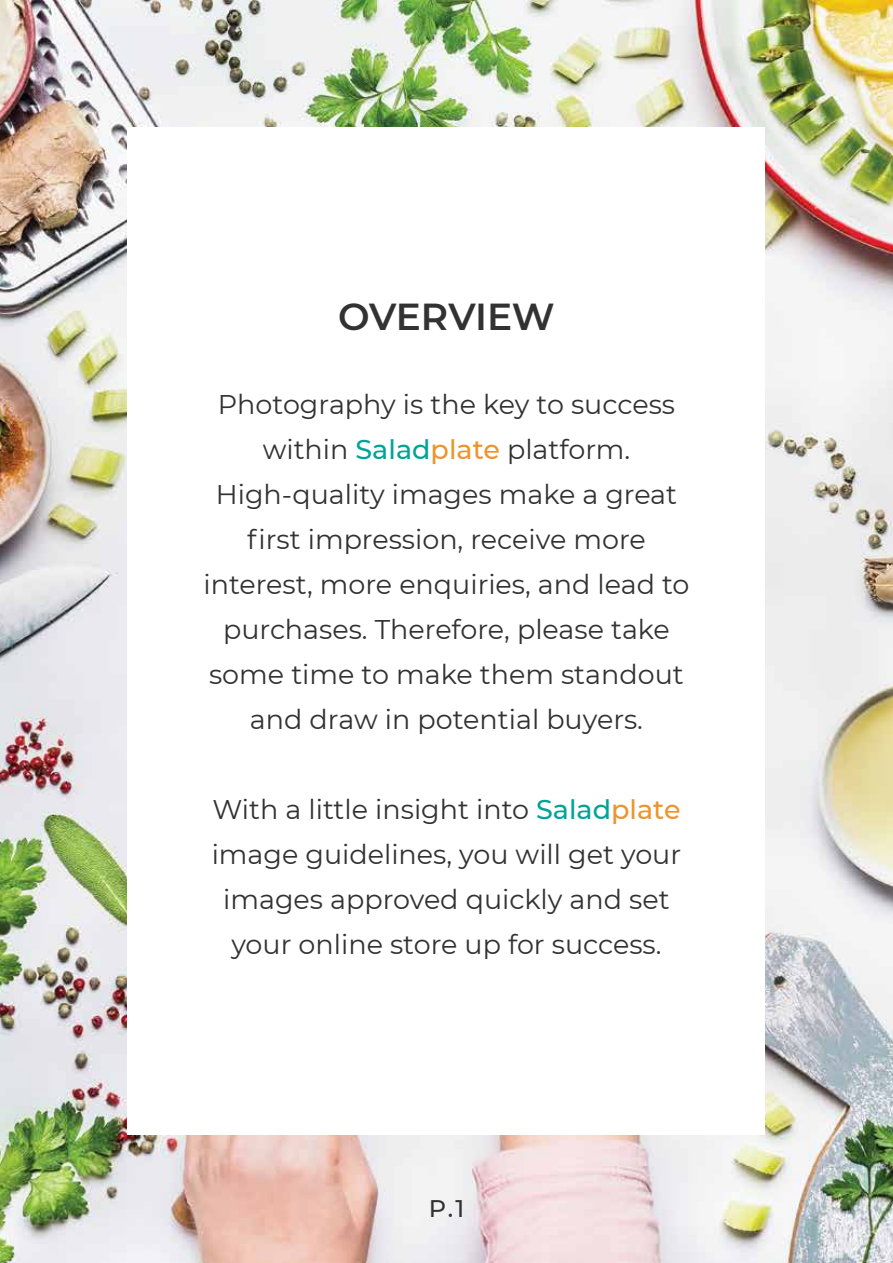
<style>
.page{position:relative;width:893px;height:1263px;background:#fff}
.page>*{position:absolute;margin:0;border:0;box-sizing:border-box;transform-origin:0 0}
.t1{font:600 37.5px "Montserrat";letter-spacing:-.01em;color:#323232}
.t2{font:27px/45px "Montserrat";color:#323232;text-align:center}
.t3{font:500 24px "Montserrat";color:#323232}
.s1{font-weight:500;color:#00a495}
.s2{font-weight:500;color:#ec952f}
</style>
<div class="page">
<img style="left:0;top:0;width:893px;height:1263px">
<div style="left:128px;top:128px;width:637px;height:1007px;background:#fff"></div>
<h1 class="t1" style="left:338px;top:290px;width:218px">OVERVIEW</h1>
<p class="t2" style="left:204px;top:381px;width:487px">Photography is the key to success within <span class="s1">Salad</span><span class="s2">plate</span> platform.<br>High-quality images make a great first impression, receive more interest, more enquiries, and lead to purchases. Therefore, please take some time to make them standout and draw in potential buyers.</p>
<p class="t2" style="left:212px;top:786px;width:471px">With a little insight into <span class="s1">Salad</span><span class="s2">plate </span>image guidelines, you will get your images approved quickly and set your online store up for success.</p>
<p class="t3" style="left:429px;top:1191px;width:37px">P.1</p>
</div>
